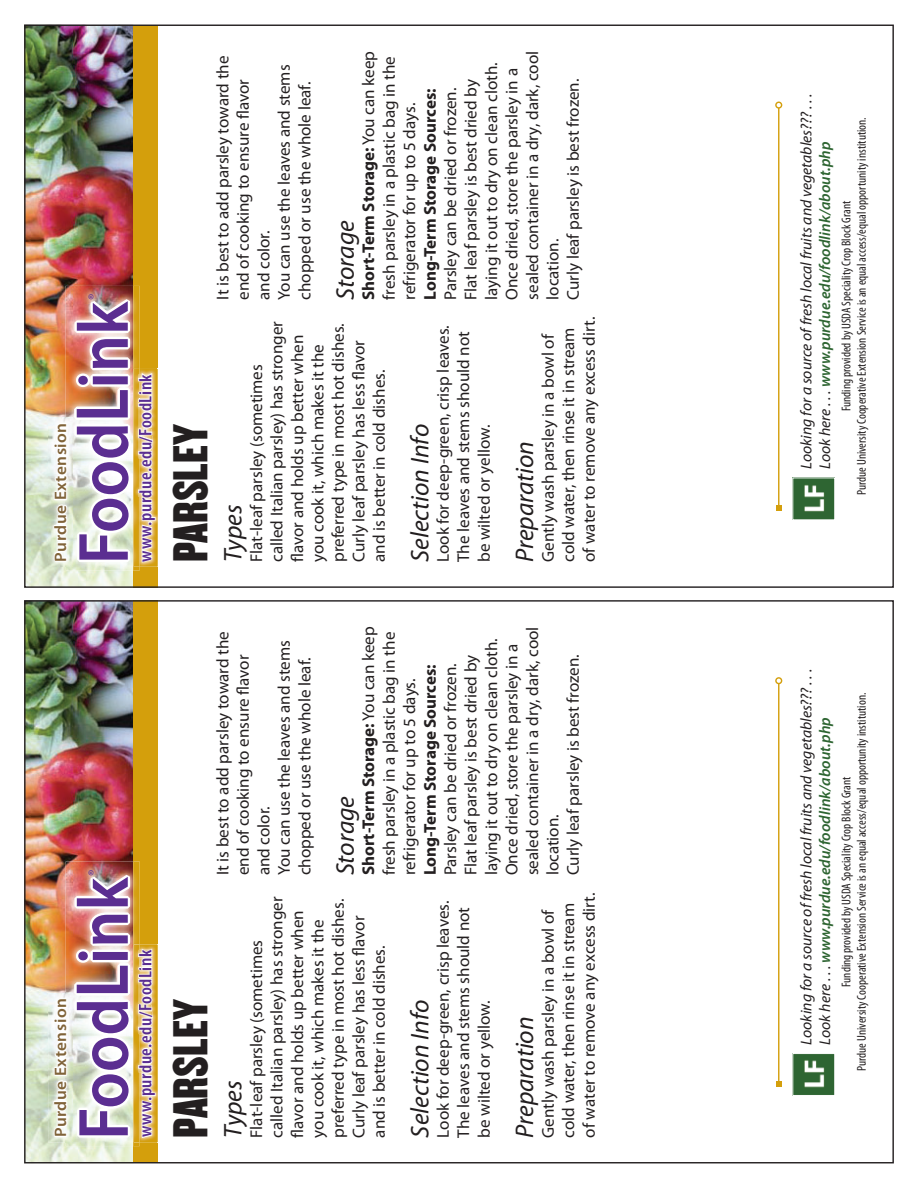
<style>
.page{position:relative;width:918px;height:1188px;background:#fff}
.page>*{position:absolute;margin:0;border:0;box-sizing:border-box;transform-origin:0 0}
.t1{font:600 71.7px "Myriad Pro";color:#5b2e91;scale:.9 1}
.t2{font:42.6px "Champion HTF Welterweight";color:#231f20}
.t3{font:italic 25.65px "Myriad Pro";color:#231f20}
.t4{font:600 condensed 18.15px "Myriad Pro";letter-spacing:.03em;color:#5b2e91;scale:1.06 1}
.t5{font:17.1px/20.4px "Myriad Pro";color:#231f20}
.t6{font:700 17.1px "Myriad Pro";color:#231f20}
.t7{font:600 16.65px "Myriad Pro";letter-spacing:.03em;color:#806339;scale:1.04 1}
.t8{font:italic 15.6px/18.8px "Myriad Pro";color:#231f20}
.t9{font:15.45px "Myriad Pro";color:#5b2e91}
.t10{font:condensed 12.75px/15.3px "Myriad Pro";color:#231f20;text-align:center}
.s1{font-size:75.75px}
.s2{color:#5c2f92}
.s3{font-weight:700}
.s4{font-weight:600;color:#2e6532}
</style>
<div class="page">
<img style="left:26px;top:602px;width:107px;height:559px">
<div style="left:133px;top:600px;width:25px;height:563px;background:#d49f0c"></div>
<img style="left:140px;top:945px;width:18px;height:197px">
<img style="left:66px;top:862px;width:67px;height:284px">
<img style="left:133px;top:862px;width:7px;height:284px">
<svg style="left:138px;top:949px;width:18px;height:190px;background:#efdaab"></svg>
<img style="left:48px;top:993px;width:25px;height:149px">
<img style="left:52px;top:868px;width:80px;height:272px">
<hr style="left:778px;top:684px;width:1px;height:400px;background:#d49f0c">
<svg style="left:776px;top:1081px;width:6px;height:5px"></svg>
<div style="left:775px;top:677px;width:7px;height:7px;border:1px solid #d49f0c;border-radius:50%"></div>
<img style="left:795px;top:1055px;width:38px;height:39px">
<div style="left:793px;top:1053px;width:42px;height:43px;border:1px solid #fff"></div>
<img style="left:26px;top:27px;width:107px;height:559px">
<div style="left:133px;top:25px;width:25px;height:563px;background:#d49f0c"></div>
<img style="left:140px;top:369px;width:18px;height:198px">
<img style="left:66px;top:286px;width:67px;height:285px">
<img style="left:133px;top:286px;width:7px;height:285px">
<svg style="left:138px;top:373px;width:18px;height:190px;background:#efdbac"></svg>
<img style="left:48px;top:417px;width:25px;height:150px">
<img style="left:52px;top:293px;width:80px;height:271px">
<hr style="left:778px;top:108px;width:1px;height:400px;background:#d49f0c">
<svg style="left:776px;top:505px;width:6px;height:6px"></svg>
<div style="left:775px;top:102px;width:7px;height:7px;border:1px solid #d49f0c;border-radius:50%"></div>
<img style="left:795px;top:480px;width:38px;height:38px">
<p class="t7" style="left:51px;top:562px;width:135px;rotate:-90deg">Purdue Extension</p>
<p class="t9" style="left:88px;top:300px;width:8px;rotate:-90deg">®</p>
<h1 class="t1" style="left:61px;top:564px;width:293px;rotate:-90deg">Food<span class="s1">L</span>ink</h1>
<p class="t4" style="left:135px;top:459px;width:82px;rotate:-90deg">d <span class="s2">/</span>F <span class="s2">d</span>Li k</p>
<p class="t4" style="left:135px;top:562px;width:171px;rotate:-90deg">www.pur ue.e u oo n</p>
<p class="t4" style="left:135px;top:498px;width:9px;rotate:-90deg">d</p>
<h2 class="t2" style="left:173px;top:562px;width:140px;rotate:-90deg">PARSLEY</h2>
<p class="t5" style="left:214px;top:300px;width:246px;rotate:-90deg">It is best to add parsley toward the end of cooking to ensure flavor and color.<br>You can use the leaves and stems chopped or use the whole leaf.</p>
<p class="t5" style="left:359px;top:300px;width:250px;rotate:-90deg"><span class="s3">Short-Term Storage:</span> You can keep fresh parsley in a plastic bag in the refrigerator for up to 5 days.</p>
<p class="t5" style="left:441px;top:300px;width:250px;rotate:-90deg">Parsley can be dried or frozen.<br>Flat leaf parsley is best dried by laying it out to dry on clean cloth.<br>Once dried, store the parsley in a sealed container in a dry, dark, cool location.<br>Curly leaf parsley is best frozen.</p>
<p class="t6" style="left:420px;top:300px;width:213px;rotate:-90deg">Long-Term Storage Sources:</p>
<h3 class="t3" style="left:335px;top:300px;width:81px;rotate:-90deg">Storage</h3>
<p class="t5" style="left:247px;top:562px;width:242px;rotate:-90deg">Flat-leaf parsley (sometimes called Italian parsley) has stronger flavor and holds up better when you cook it, which makes it the preferred type in most hot dishes.<br>Curly leaf parsley has less flavor and is better in cold dishes.</p>
<h3 class="t3" style="left:223px;top:562px;width:59px;rotate:-90deg">Types</h3>
<p class="t5" style="left:434px;top:562px;width:238px;rotate:-90deg">Look for deep-green, crisp leaves.<br>The leaves and stems should not be wilted or yellow.</p>
<h3 class="t3" style="left:410px;top:562px;width:139px;rotate:-90deg">Selection Info</h3>
<p class="t5" style="left:539px;top:562px;width:247px;rotate:-90deg">Gently wash parsley in a bowl of cold water, then rinse it in stream of water to remove any excess dirt.</p>
<h3 class="t3" style="left:515px;top:562px;width:123px;rotate:-90deg">Preparation</h3>
<p class="t7" style="left:51px;top:1137px;width:135px;rotate:-90deg">Purdue Extension</p>
<p class="t9" style="left:88px;top:876px;width:8px;rotate:-90deg">®</p>
<h1 class="t1" style="left:61px;top:1140px;width:293px;rotate:-90deg">Food<span class="s1">L</span>ink</h1>
<p class="t4" style="left:135px;top:1035px;width:82px;rotate:-90deg">d <span class="s2">/</span>F <span class="s2">d</span>Li k</p>
<p class="t4" style="left:135px;top:1137px;width:171px;rotate:-90deg">www.pur ue.e u oo n</p>
<p class="t4" style="left:135px;top:1073px;width:9px;rotate:-90deg">d</p>
<h2 class="t2" style="left:173px;top:1138px;width:140px;rotate:-90deg">PARSLEY</h2>
<p class="t5" style="left:214px;top:875px;width:246px;rotate:-90deg">It is best to add parsley toward the end of cooking to ensure flavor and color.<br>You can use the leaves and stems chopped or use the whole leaf.</p>
<p class="t5" style="left:359px;top:875px;width:250px;rotate:-90deg"><span class="s3">Short-Term Storage:</span> You can keep fresh parsley in a plastic bag in the refrigerator for up to 5 days.</p>
<p class="t5" style="left:441px;top:875px;width:250px;rotate:-90deg">Parsley can be dried or frozen.<br>Flat leaf parsley is best dried by laying it out to dry on clean cloth.<br>Once dried, store the parsley in a sealed container in a dry, dark, cool location.<br>Curly leaf parsley is best frozen.</p>
<p class="t6" style="left:420px;top:875px;width:213px;rotate:-90deg">Long-Term Storage Sources:</p>
<h3 class="t3" style="left:335px;top:875px;width:81px;rotate:-90deg">Storage</h3>
<p class="t5" style="left:247px;top:1138px;width:242px;rotate:-90deg">Flat-leaf parsley (sometimes called Italian parsley) has stronger flavor and holds up better when you cook it, which makes it the preferred type in most hot dishes.<br>Curly leaf parsley has less flavor and is better in cold dishes.</p>
<h3 class="t3" style="left:223px;top:1138px;width:59px;rotate:-90deg">Types</h3>
<p class="t5" style="left:434px;top:1138px;width:238px;rotate:-90deg">Look for deep-green, crisp leaves.<br>The leaves and stems should not be wilted or yellow.</p>
<h3 class="t3" style="left:410px;top:1138px;width:139px;rotate:-90deg">Selection Info</h3>
<p class="t5" style="left:539px;top:1138px;width:247px;rotate:-90deg">Gently wash parsley in a bowl of cold water, then rinse it in stream of water to remove any excess dirt.</p>
<h3 class="t3" style="left:515px;top:1138px;width:123px;rotate:-90deg">Preparation</h3>
<p class="t8" style="left:798px;top:469px;width:377px;rotate:-90deg">Looking for a source of fresh local fruits and vegetables??? . . .<br>Look here . . . <span class="s4">www.purdue.edu/foodlink/about.php</span></p>
<p class="t10" style="left:839px;top:495px;width:380px;rotate:-90deg">Funding provided by USDA Speciality Crop Block Grant<br>Purdue University Cooperative Extension Service is an equal access/equal opportunity institution.</p>
<p class="t8" style="left:798px;top:1045px;width:377px;rotate:-90deg">Looking for a source of fresh local fruits and vegetables??? . . .<br>Look here . . . <span class="s4">www.purdue.edu/foodlink/about.php</span></p>
<p class="t10" style="left:839px;top:1071px;width:380px;rotate:-90deg">Funding provided by USDA Speciality Crop Block Grant<br>Purdue University Cooperative Extension Service is an equal access/equal opportunity institution.</p>
</div>
